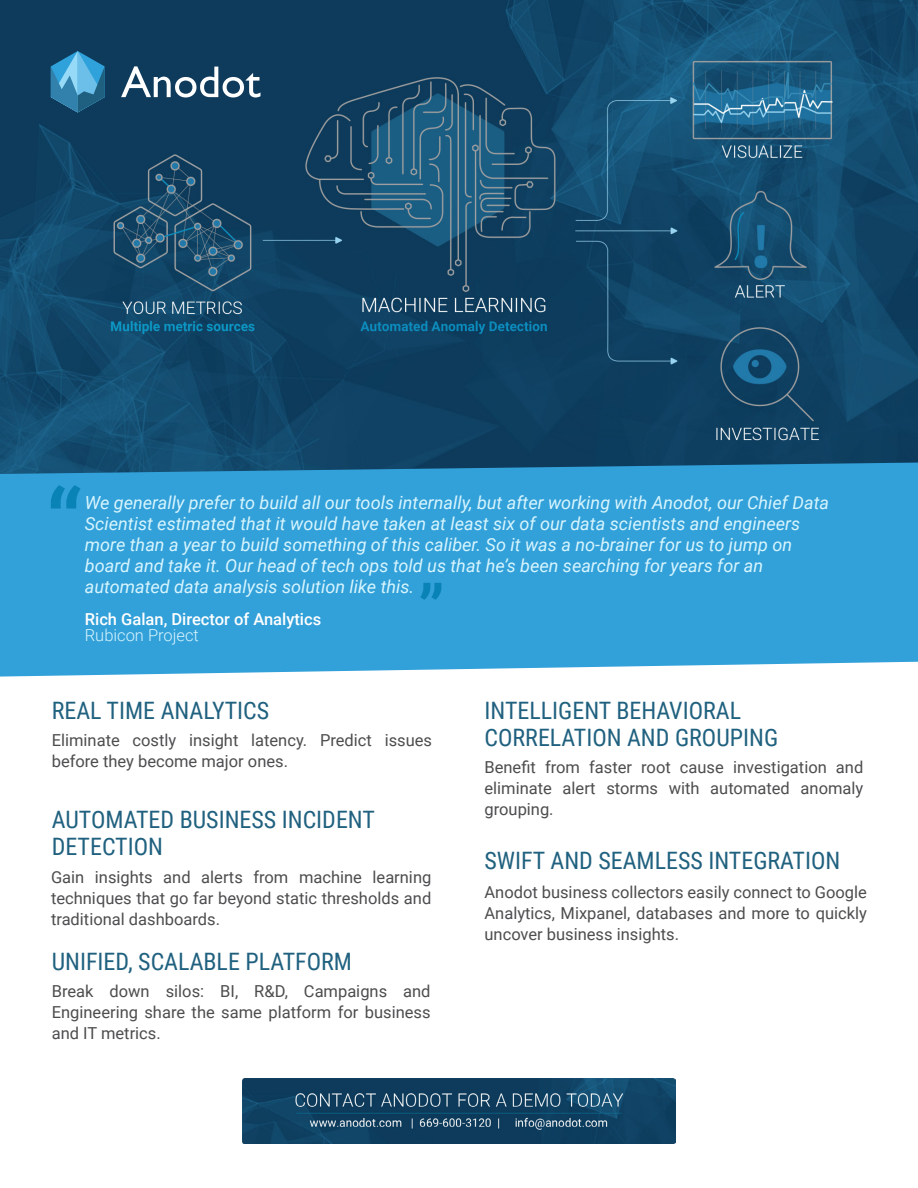
<style>
.page{position:relative;width:918px;height:1188px;background:#fff}
.page>*{position:absolute;margin:0;border:0;box-sizing:border-box;transform-origin:0 0}
.t1{font:24px/27px "Roboto Condensed";color:#20617f}
.t2{font:italic 18px/21px "Roboto";color:#d7f5ff}
.t3{font:16.5px/21px "Roboto";color:#4d4d4f}
.t4{font:500 16.5px "Roboto";color:#fff}
.t5{font:300 16.5px "Roboto";color:#d7f5ff}
</style>
<div class="page">
<img style="left:0;top:0;width:918px;height:463px">
<div style="left:0;top:463px;width:918px;height:214px;background:#32a0d9"></div>
<svg style="left:121px;top:66px;width:140px;height:31px"></svg>
<svg style="left:51px;top:51px;width:54px;height:62px;background:#3782aa"></svg>
<svg style="left:51px;top:485px;width:30px;height:24px"></svg>
<svg style="left:420px;top:583px;width:21px;height:17px"></svg>
<img style="left:243px;top:1079px;width:432px;height:64px">
<p class="t2" style="left:85px;top:492px;width:746px">We generally prefer to build all our tools internally, but after working with Anodot, our Chief Data Scientist estimated that it would have taken at least six of our data scientists and engineers more than a year to build something of this caliber. So it was a no-brainer for us to jump on board and take .i t Our head of tech ops told us that hes’ been searching for years for an automated data analysis solution like this.</p>
<p class="t4" style="left:85px;top:608px;width:238px">Rich Galan, Director of Analytics</p>
<p class="t5" style="left:85px;top:624px;width:116px">Rubicon Project</p>
<h1 class="t1" style="left:52px;top:696px;width:219px">REAL TIME ANALYTICS</h1>
<p class="t3" style="left:52px;top:729px;width:238px">Eliminate<br>before they become major ones.</p>
<p class="t3" style="left:133px;top:729px;width:45px">costly</p>
<p class="t3" style="left:189px;top:729px;width:51px">insight</p>
<p class="t3" style="left:251px;top:729px;width:58px">latency.</p>
<p class="t3" style="left:320px;top:729px;width:53px">Predict</p>
<p class="t3" style="left:385px;top:729px;width:49px">issues</p>
<h1 class="t1" style="left:485px;top:696px;width:295px">INTELLIGENT BEHAVIORAL<br>CORRELATION AND GROUPING</h1>
<p class="t3" style="left:485px;top:756px;width:53px">Benefit</p>
<p class="t3" style="left:545px;top:756px;width:37px">from</p>
<p class="t3" style="left:589px;top:756px;width:44px">faster</p>
<p class="t3" style="left:641px;top:756px;width:31px">root</p>
<p class="t3" style="left:680px;top:756px;width:45px">cause</p>
<p class="t3" style="left:733px;top:756px;width:95px">investigation</p>
<p class="t3" style="left:836px;top:756px;width:29px">and</p>
<h1 class="t1" style="left:52px;top:805px;width:325px">AUTOMATED BUSINESS INCIDENT<br>DETECTION</h1>
<p class="t3" style="left:253px;top:866px;width:37px">from</p>
<p class="t3" style="left:95px;top:866px;width:59px">insights</p>
<p class="t3" style="left:163px;top:866px;width:29px">and</p>
<p class="t3" style="left:201px;top:866px;width:43px">alerts</p>
<p class="t3" style="left:299px;top:866px;width:65px">machine</p>
<p class="t3" style="left:373px;top:866px;width:60px">learning</p>
<p class="t3" style="left:51px;top:866px;width:382px">Gain<br>techniques that go far beyond static thresholds and traditional dashboards.</p>
<h1 class="t1" style="left:52px;top:948px;width:302px">UNIFIED, SCALABLE PLATFORM</h1>
<p class="t3" style="left:403px;top:980px;width:29px">and</p>
<p class="t3" style="left:52px;top:980px;width:380px">Break<br>Engineering share the same platform for business and IT metrics.</p>
<p class="t3" style="left:110px;top:980px;width:42px">down</p>
<p class="t3" style="left:166px;top:980px;width:40px">silos:</p>
<p class="t3" style="left:254px;top:980px;width:35px">R&amp;D,</p>
<p class="t3" style="left:304px;top:980px;width:85px">Campaigns</p>
<p class="t3" style="left:220px;top:980px;width:20px">BI,</p>
<p class="t3" style="left:485px;top:777px;width:71px">eliminate grouping.</p>
<h1 class="t1" style="left:485px;top:846px;width:357px">SWIFT AND SEAMLESS INTEGRATION</h1>
<p class="t3" style="left:485px;top:881px;width:384px;text-align:justify">Anodot business collectors easily connect to Google Analytics, Mixpanel, databases and more to quickly uncover business insights.</p>
<p class="t3" style="left:563px;top:777px;width:35px">alert</p>
<p class="t3" style="left:669px;top:777px;width:32px">with</p>
<p class="t3" style="left:710px;top:777px;width:81px">automated</p>
<p class="t3" style="left:801px;top:777px;width:64px">anomaly</p>
<p class="t3" style="left:606px;top:777px;width:53px">storms</p>
</div>
